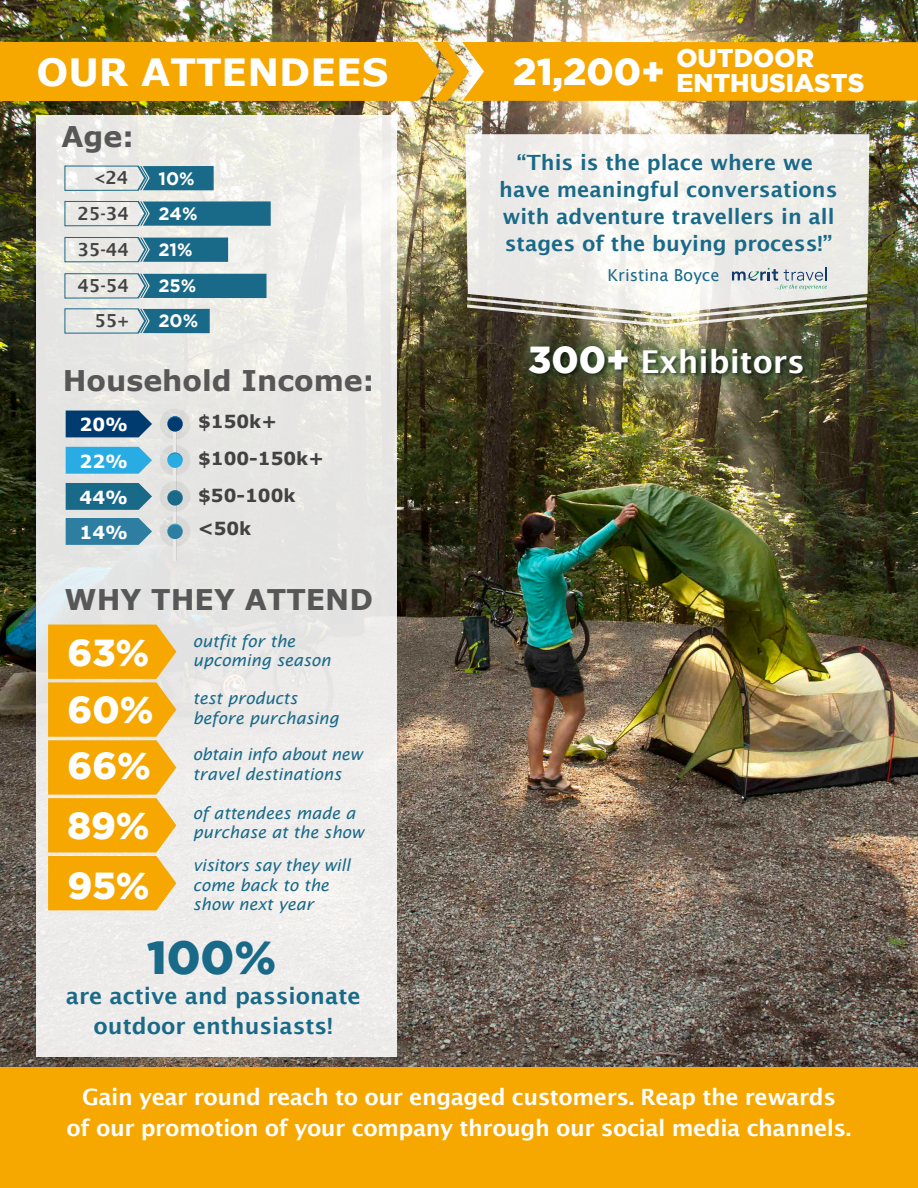
<style>
.page{position:relative;width:918px;height:1188px;background:#fff}
.page>*{position:absolute;margin:0;border:0;box-sizing:border-box;transform-origin:0 0}
.t1{font:900 46.5px "Gotham";color:#196988}
.t2{font:700 37.65px "Verdana";color:#fff}
.t3{font:900 37.5px "Gotham";color:#fff}
.t4{font:600 31.5px "Lucida Sans";color:#fff}
.t5{font:700 28.5px "Verdana";color:#575757}
.t6{font:900 25.5px/25.5px "Gotham";color:#fff}
.t7{font:600 22.5px/31.5px "Lucida Sans";letter-spacing:-.02em;color:#fff;text-align:center}
.t8{font:600 22.5px/30px "Lucida Sans";color:#196988;text-align:center}
.t9{font:600 21px/27px "Lucida Sans";color:#196988;text-align:center}
.t10{font:700 18px/37.2px "Verdana";color:#434242}
.t11{font:600 18px/35.8px "Lucida Sans";color:#434242;text-align:right}
.t12{font:700 18px/35.4px "Gotham";color:#fff}
.t13{font:700 18px/36.2px "Verdana";color:#fff}
.t14{font:italic 16.5px/19.5px "Lucida Sans";color:#196988}
.t15{font:16.5px "Lucida Sans";color:#196988}
.s1{font-family:"Gotham";font-weight:900;font-size:37.5px}
</style>
<div class="page">
<img style="left:0;top:0;width:918px;height:1068px">
<div style="left:0;top:42px;width:918px;height:59px;background:#f6a800"></div>
<div style="left:0;top:1068px;width:918px;height:120px;background:#f6a800"></div>
<div style="left:36px;top:115px;width:361px;height:941px;background:#ebeae8"></div>
<svg style="left:48px;top:625px;width:128px;height:285px;background:#f4af1c"></svg>
<svg style="left:65px;top:166px;width:149px;height:25px"></svg>
<svg style="left:65px;top:201px;width:206px;height:25px"></svg>
<svg style="left:65px;top:237px;width:163px;height:25px"></svg>
<svg style="left:65px;top:273px;width:202px;height:25px"></svg>
<svg style="left:65px;top:308px;width:145px;height:26px"></svg>
<div style="left:160px;top:409px;width:30px;height:30px;background:#dbdbd7;border-radius:50%"></div>
<div style="left:160px;top:445px;width:30px;height:31px;background:#d8d9d7;border-radius:50%"></div>
<div style="left:160px;top:516px;width:30px;height:31px;background:#d8d9d7;border-radius:50%"></div>
<svg style="left:66px;top:447px;width:86px;height:27px;background:#38b1e3"></svg>
<svg style="left:66px;top:411px;width:86px;height:26px;background:#114778"></svg>
<svg style="left:66px;top:518px;width:86px;height:27px;background:#3c86a5"></svg>
<svg style="left:465px;top:134px;width:404px;height:180px;fill:#eeedea"></svg>
<img style="left:467px;top:297px;width:400px;height:30px">
<div style="left:160px;top:481px;width:30px;height:31px;background:#d9d9d7;border-radius:50%"></div>
<svg style="left:167px;top:416px;width:16px;height:144px"></svg>
<svg style="left:66px;top:483px;width:86px;height:27px;background:#29738f"></svg>
<svg style="left:732px;top:267px;width:95px;height:23px;background:#c5ced2"></svg>
<img style="left:506px;top:318px;width:324px;height:84px">
<img style="left:527px;top:339px;width:283px;height:46px">
<h3 class="t6" style="left:676px;top:45px;width:189px">OUTDOOR<br>ENTHUSIASTS</h3>
<h2 class="t2" style="left:36px;top:46px;width:353px">OUR ATTENDEES</h2>
<h3 class="t3" style="left:513px;top:50px;width:154px">21,200+</h3>
<h3 class="t5" style="left:61px;top:117px;width:74px">Age:</h3>
<p class="t9" style="left:499px;top:149px;width:340px">“This is the place where we have meaningful conversations with adventure travellers in all stages of the buying process!”</p>
<p class="t11" style="left:77px;top:160px;width:53px">&lt;24<br>25-34<br>35-44<br>45-54<br>55+</p>
<p class="t12" style="left:158px;top:160px;width:41px">10%<br>24%</p>
<p class="t12" style="left:158px;top:232px;width:41px">21%<br>25%<br>20%</p>
<p class="t15" style="left:608px;top:266px;width:114px">Kristina Boyce</p>
<h3 class="t5" style="left:63px;top:360px;width:313px">Household Income:</h3>
<p class="t13" style="left:80px;top:406px;width:50px">20%</p>
<p class="t10" style="left:198px;top:402px;width:80px">$150k+</p>
<p class="t13" style="left:80px;top:443px;width:50px">22%<br>44%</p>
<p class="t10" style="left:198px;top:440px;width:127px">$100-150k+ $50-100k</p>
<p class="t13" style="left:80px;top:514px;width:50px">14%</p>
<p class="t10" style="left:198px;top:510px;width:55px">&lt;50k</p>
<h3 class="t5" style="left:65px;top:579px;width:310px">WHY THEY ATTEND</h3>
<h3 class="t3" style="left:68px;top:631px;width:83px">63%</h3>
<p class="t14" style="left:193px;top:631px;width:140px">outfit for the upcoming season</p>
<h3 class="t3" style="left:68px;top:688px;width:87px">60%</h3>
<p class="t14" style="left:193px;top:689px;width:148px">test products before purchasing</p>
<h3 class="t3" style="left:68px;top:744px;width:85px">66%</h3>
<p class="t14" style="left:193px;top:745px;width:171px">obtain info about new travel destinations</p>
<h3 class="t3" style="left:68px;top:804px;width:84px">89%</h3>
<p class="t14" style="left:193px;top:803px;width:173px">of attendees made a purchase at the show</p>
<h3 class="t3" style="left:68px;top:864px;width:84px">95%</h3>
<p class="t14" style="left:193px;top:856px;width:159px">visitors say they will come back to the show next year</p>
<h1 class="t1" style="left:147px;top:931px;width:131px">100%</h1>
<h3 class="t8" style="left:66px;top:981px;width:296px">are active and passionate outdoor enthusiasts!</h3>
<h3 class="t4" style="left:528px;top:343px;width:278px"><span class="s1">300+</span> Exhibitors</h3>
<h3 class="t7" style="left:67px;top:1081px;width:786px">Gain year round reach to our engaged customers. Reap the rewards<br>of our promotion of your company through our social media channels.</h3>
</div>
